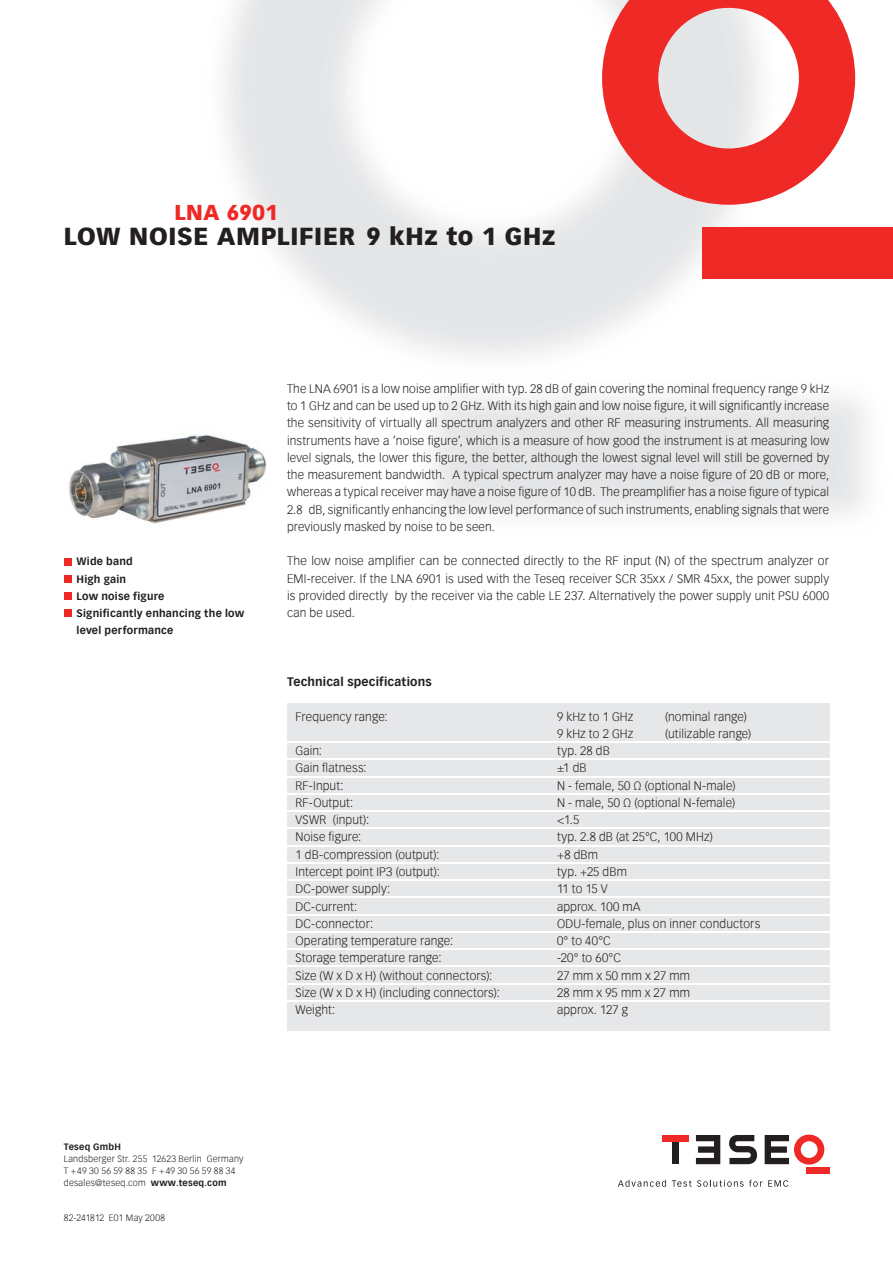
<style>
.page{position:relative;width:893px;height:1263px;background:#fff}
.page>*{position:absolute;margin:0;border:0;box-sizing:border-box;transform-origin:0 0}
.t1{font:900 24px "Vectora Com";letter-spacing:.03em;color:#231f20}
.t2{font:900 21px "Vectora Com";letter-spacing:.025em;color:#ee2926}
.t3{font:300 12px/17.2px "Vectora Com";letter-spacing:.01em;color:#231f20;text-align:justify}
.t4{font:700 12px "Vectora Com";letter-spacing:.02em;color:#231f20}
.t5{font:700 10.5px/17.2px "Vectora Com";letter-spacing:.02em;color:#231f20}
.t6{font:300 9px/12px "Vectora Com";letter-spacing:.025em;color:#231f20}
.t7{font:700 9px "Vectora Com";letter-spacing:.03em;color:#231f20}
.s1{font-weight:700}
</style>
<div class="page">
<div style="left:806px;top:1167px;width:23px;height:6px;background:#ee2926"></div>
<svg style="left:765px;top:1134px;width:59px;height:30px"></svg>
<svg style="left:696px;top:1135px;width:24px;height:29px"></svg>
<div style="left:672px;top:1141px;width:7px;height:23px;background:#231f20"></div>
<div style="left:662px;top:1135px;width:27px;height:6px;background:#ee2926"></div>
<svg style="left:618px;top:1180px;width:48px;height:6px"></svg>
<svg style="left:672px;top:1180px;width:90px;height:6px"></svg>
<svg style="left:768px;top:1180px;width:20px;height:6px"></svg>
<svg style="left:729px;top:1135px;width:28px;height:29px"></svg>
<img style="left:224px;top:0;width:669px;height:515px">
<div style="left:702px;top:228px;width:191px;height:51px;background:#ee2926"></div>
<svg style="left:602px;top:0;width:253px;height:205px;fill:#ee2926"></svg>
<div style="left:64px;top:558px;width:7px;height:7px;background:#ee2926"></div>
<div style="left:64px;top:575px;width:7px;height:8px;background:#ee2926"></div>
<div style="left:64px;top:592px;width:7px;height:8px;background:#ee2926"></div>
<div style="left:64px;top:609px;width:7px;height:8px;background:#ee2926"></div>
<div style="left:287px;top:703px;width:542px;height:328px;background:#e6e7e9"></div>
<hr style="left:287px;top:741px;width:542px;height:2px;background:#fff">
<hr style="left:287px;top:758px;width:542px;height:2px;background:#fff">
<hr style="left:287px;top:776px;width:542px;height:1px;background:#fff">
<hr style="left:287px;top:793px;width:542px;height:1px;background:#fff">
<hr style="left:287px;top:810px;width:542px;height:2px;background:#fff">
<hr style="left:287px;top:827px;width:542px;height:2px;background:#fff">
<hr style="left:287px;top:845px;width:542px;height:1px;background:#fff">
<hr style="left:287px;top:862px;width:542px;height:1px;background:#fff">
<hr style="left:287px;top:879px;width:542px;height:2px;background:#fff">
<hr style="left:287px;top:896px;width:542px;height:2px;background:#fff">
<hr style="left:287px;top:914px;width:542px;height:1px;background:#fff">
<hr style="left:287px;top:931px;width:542px;height:1px;background:#fff">
<hr style="left:287px;top:948px;width:542px;height:2px;background:#fff">
<hr style="left:287px;top:965px;width:542px;height:2px;background:#fff">
<hr style="left:287px;top:983px;width:542px;height:1px;background:#fff">
<hr style="left:287px;top:1000px;width:542px;height:1px;background:#fff">
<img style="left:69px;top:428px;width:201px;height:96px">
<h2 class="t2" style="left:174px;top:200px;width:105px">LNA 6901</h2>
<h1 class="t1" style="left:64px;top:221px;width:293px">LOW NOISE AMPLIFIER</h1>
<h1 class="t1" style="left:367px;top:221px;width:190px">9 kHz to 1 GHz</h1>
<p class="t5" style="left:77px;top:553px;width:169px">Wide band<br>High gain<br>Low noise figure<br>Significantly enhancing the low level performance</p>
<p class="t3" style="left:287px;top:380px;width:544px">The LNA 6901 is a low noise amplifier with typ. 28 dB of gain covering the nominal frequency range 9 kHz to 1 GHz and can be used up to 2 GHz. With its high gain and low noise figure, it will significantly increase the sensitivity of virtually all spectrum analyzers and other RF measuring instruments. All measuring instruments have a ‘noise figure’, which is a measure of how good the instrument is at measuring low level signals, the lower this figure, the better, although the lowest signal level will still be governed by the measurement bandwidth. A typical spectrum analyzer may have a noise figure of 20 dB or more, whereas a typical receiver may have a noise figure of 10 dB. The preamplifier has a noise figure of typical 2.8 dB, significantly enhancing the low level performance of such instruments, enabling signals that were previously masked by noise to be seen.</p>
<p class="t3" style="left:287px;top:552px;width:544px">The low noise amplifier can be connected directly to the RF input (N) of the spectrum analyzer or EMI-receiver. If the LNA 6901 is used with the Teseq receiver SCR 35xx / SMR 45xx, the power supply is provided directly by the receiver via the cable LE 237. Alternatively the power supply unit PSU 6000 can be used.</p>
<p class="t4" style="left:287px;top:674px;width:146px">Technical specifications</p>
<p class="t3" style="left:296px;top:708px;width:94px">Frequency range:</p>
<p class="t3" style="left:557px;top:708px;width:78px">9 kHz to 1 GHz</p>
<p class="t3" style="left:665px;top:708px;width:83px">(nominal range)</p>
<p class="t3" style="left:557px;top:725px;width:78px">9 kHz to 2 GHz</p>
<p class="t3" style="left:665px;top:725px;width:88px">(utilizable range)</p>
<p class="t3" style="left:296px;top:742px;width:28px">Gain:</p>
<p class="t3" style="left:557px;top:742px;width:54px">typ. 28 dB</p>
<p class="t3" style="left:296px;top:759px;width:73px">Gain flatness:</p>
<p class="t3" style="left:557px;top:759px;width:31px">±1 dB</p>
<p class="t3" style="left:296px;top:777px;width:49px">RF-Input:</p>
<p class="t3" style="left:557px;top:777px;width:180px">N - female, 50 Ω (optional N-male)</p>
<p class="t3" style="left:296px;top:794px;width:59px">RF-Output:</p>
<p class="t3" style="left:557px;top:794px;width:180px">N - male, 50 Ω (optional N-female)</p>
<p class="t3" style="left:296px;top:811px;width:75px">VSWR (input):</p>
<p class="t3" style="left:557px;top:811px;width:24px">&lt;1.5</p>
<p class="t3" style="left:296px;top:828px;width:67px">Noise figure:</p>
<p class="t3" style="left:557px;top:828px;width:157px">typ. 2.8 dB (at 25°C, 100 MHz)</p>
<p class="t3" style="left:296px;top:846px;width:146px">1 dB-compression (output):</p>
<p class="t3" style="left:557px;top:846px;width:43px">+8 dBm</p>
<p class="t3" style="left:296px;top:863px;width:146px">Intercept point IP3 (output):</p>
<p class="t3" style="left:557px;top:863px;width:71px">typ. +25 dBm</p>
<p class="t3" style="left:296px;top:880px;width:96px">DC-power supply:</p>
<p class="t3" style="left:557px;top:880px;width:52px">11 to 15 V</p>
<p class="t3" style="left:296px;top:898px;width:63px">DC-current:</p>
<p class="t3" style="left:557px;top:898px;width:85px">approx. 100 mA</p>
<p class="t3" style="left:296px;top:915px;width:79px">DC-connector:</p>
<p class="t3" style="left:557px;top:915px;width:205px">ODU-female, plus on inner conductors</p>
<p class="t3" style="left:296px;top:932px;width:159px">Operating temperature range:</p>
<p class="t3" style="left:557px;top:932px;width:55px">0° to 40°C</p>
<p class="t3" style="left:296px;top:949px;width:147px">Storage temperature range:</p>
<p class="t3" style="left:557px;top:949px;width:65px">-20° to 60°C</p>
<p class="t3" style="left:296px;top:967px;width:198px">Size (W x D x H) (without connectors):</p>
<p class="t3" style="left:557px;top:967px;width:135px">27 mm x 50 mm x 27 mm</p>
<p class="t3" style="left:296px;top:984px;width:206px">Size (W x D x H) (including connectors):</p>
<p class="t3" style="left:557px;top:984px;width:134px">28 mm x 95 mm x 27 mm</p>
<p class="t3" style="left:296px;top:1001px;width:41px">Weight:</p>
<p class="t3" style="left:557px;top:1001px;width:72px">approx. 127 g</p>
<p class="t7" style="left:64px;top:1142px;width:59px">Teseq GmbH</p>
<p class="t6" style="left:64px;top:1153px;width:181px">Landsberger Str. 255 12623 Berlin Germany<br>T + 49 30 56 59 88 35 F + 49 30 56 59 88 34 desales@teseq.com <span class="s1">www.teseq.com</span></p>
<p class="t6" style="left:64px;top:1212px;width:103px">82-241812 E01 May 2008</p>
</div>
